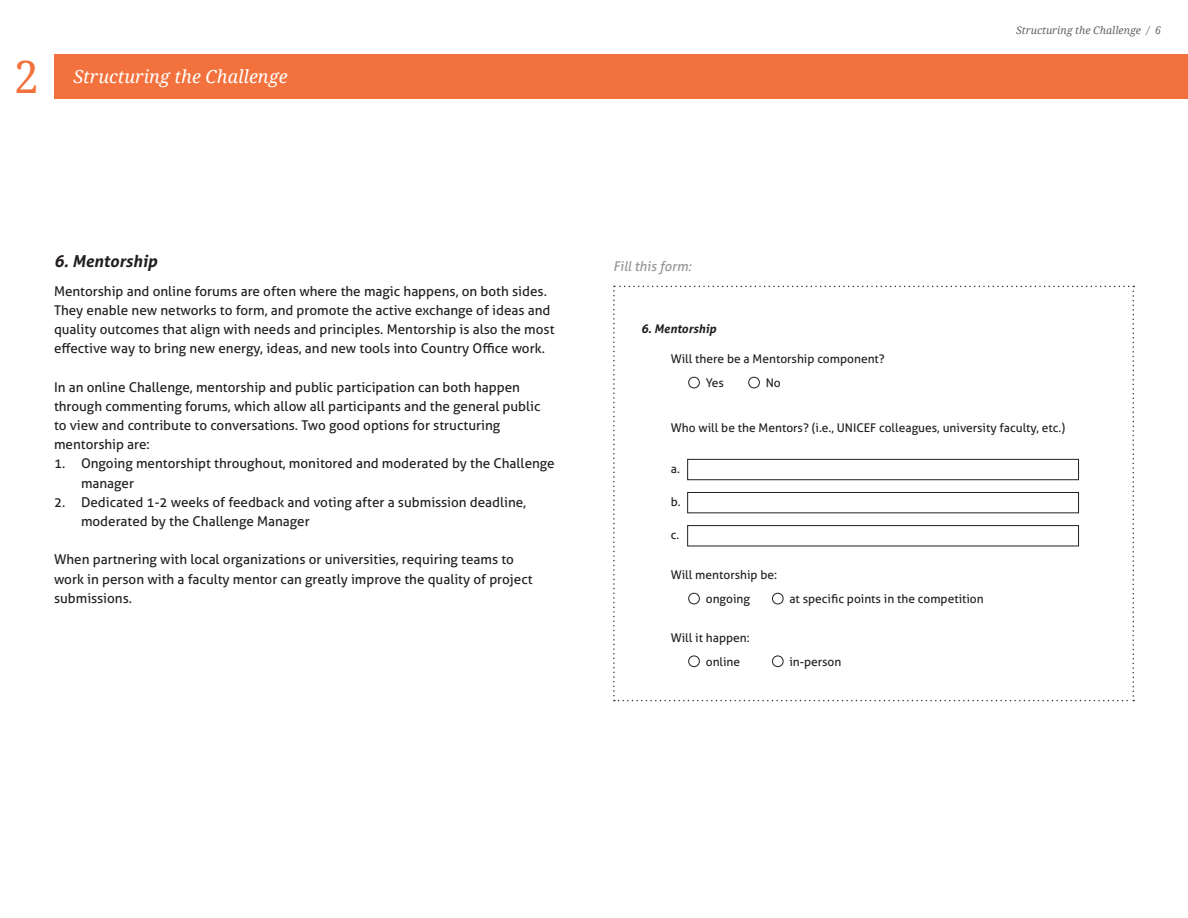
<style>
.page{position:relative;width:1188px;height:918px;background:#fff}
.page>*{position:absolute;margin:0;border:0;box-sizing:border-box;transform-origin:0 0}
.t1{font:44.25px "Droid Serif";color:#f3713c}
.t2{font:italic 18px "Droid Serif";color:#fff}
.t3{font:italic 700 16.5px "Aller";color:#231f20}
.t4{font:13.5px/19.2px "Aller";color:#231f20}
.t5{font:italic 13.5px "Aller";color:#939598}
.t6{font:12px "Aller";color:#231f20}
.t7{font:italic 700 12px "Aller";color:#231f20}
.t8{font:italic 10.5px "Droid Serif";color:#646464}
</style>
<div class="page">
<svg style="left:613px;top:286px;width:521px;height:415px"></svg>
<div style="left:54px;top:54px;width:1134px;height:45px;background:#f3713c"></div>
<h1 class="t1" style="left:15px;top:52px;width:26px">2</h1>
<h2 class="t2" style="left:74px;top:67px;width:216px">Structuring the Challenge</h2>
<p class="t8" style="left:1016px;top:24px;width:146px">Structuring the Challenge / 6</p>
<p class="t3" style="left:54px;top:251px;width:105px">6. Mentorship</p>
<p class="t4" style="left:54px;top:281px;width:502px">Mentorship and online forums are often where the magic happens, on both sides.<br>They enable new networks to form, and promote the active exchange of ideas and quality outcomes that align with needs and principles. Mentorship is also the most effective way to bring new energy, ideas, and new tools into Country Office work.</p>
<p class="t4" style="left:54px;top:377px;width:488px">In an online Challenge, mentorship and public participation can both happen through commenting forums, which allow all participants and the general public to view and contribute to conversations. Two good options for structuring mentorship are:</p>
<p class="t4" style="left:81px;top:454px;width:475px;text-indent:-27px">1. Ongoing mentorshipt throughout, monitored and moderated by the Challenge manager</p>
<p class="t4" style="left:81px;top:492px;width:447px;text-indent:-27px">2. Dedicated 1-2 weeks of feedback and voting after a submission deadline, moderated by the Challenge Manager</p>
<p class="t4" style="left:54px;top:550px;width:480px">When partnering with local organizations or universities, requiring teams to work in person with a faculty mentor can greatly improve the quality of project submissions.</p>
<p class="t5" style="left:613px;top:258px;width:80px">Fill this form:</p>
<p class="t7" style="left:641px;top:321px;width:77px">6. Mentorship</p>
<p class="t6" style="left:671px;top:352px;width:216px">Will there be a Mentorship component?</p>
<p class="t6" style="left:766px;top:375px;width:17px">No</p>
<p class="t6" style="left:671px;top:421px;width:396px">Who will be the Mentors? (i.e., UNICEF colleagues, university faculty, etc.)</p>
<p class="t6" style="left:706px;top:375px;width:20px">Yes</p>
<p class="t6" style="left:671px;top:462px;width:11px">a.</p>
<p class="t6" style="left:671px;top:495px;width:11px">b.</p>
<p class="t6" style="left:671px;top:528px;width:10px">c.</p>
<p class="t6" style="left:671px;top:568px;width:108px">Will mentorship be:</p>
<p class="t6" style="left:706px;top:591px;width:46px">ongoing</p>
<p class="t6" style="left:671px;top:630px;width:80px">Will it happen:</p>
<p class="t6" style="left:706px;top:654px;width:36px">online</p>
<p class="t6" style="left:789px;top:591px;width:196px">at specific points in the competition</p>
<p class="t6" style="left:789px;top:654px;width:54px">in-person</p>
</div>
